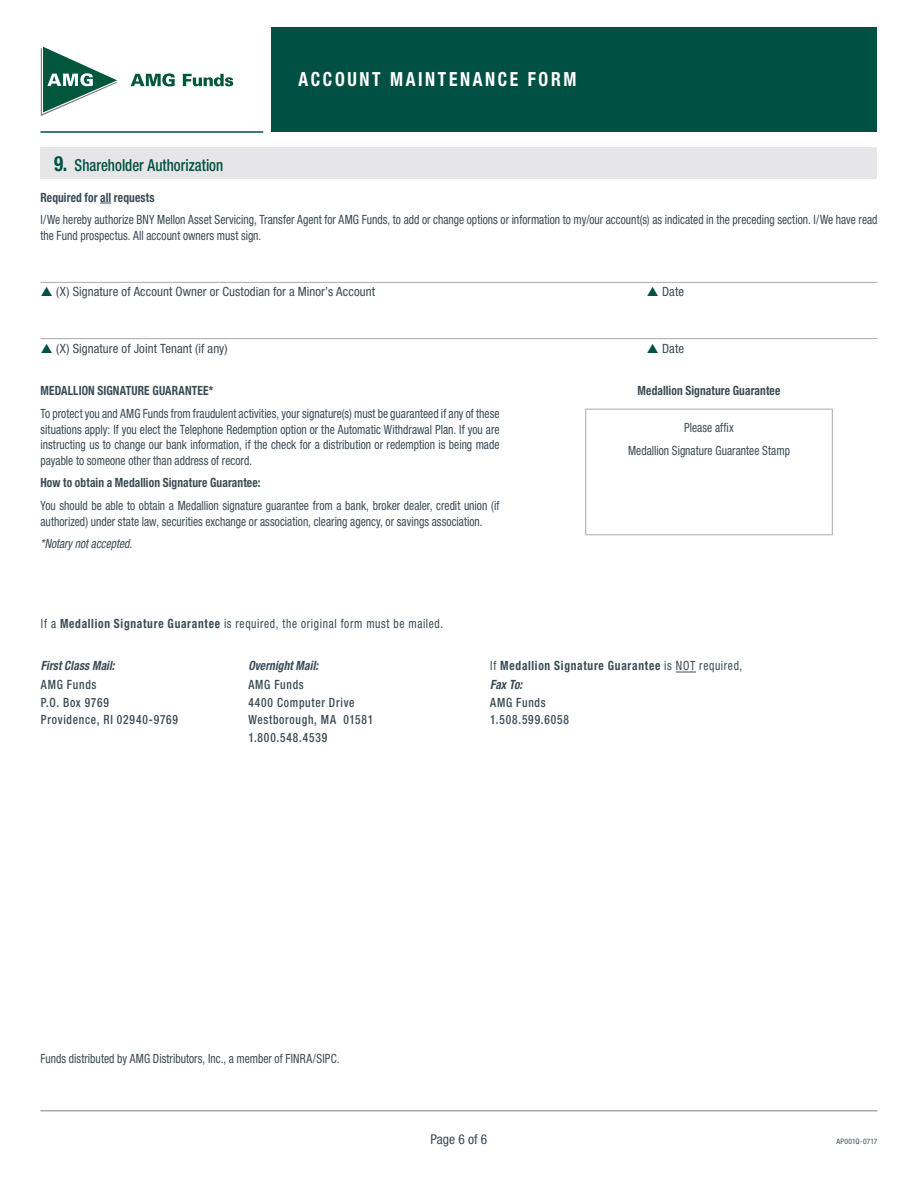
<style>
.page{position:relative;width:918px;height:1188px;background:#fff}
.page>*{position:absolute;margin:0;border:0;box-sizing:border-box;transform-origin:0 0}
.t1{font:700 condensed 19.5px "Helvetica Neue LT Std";letter-spacing:.15em;color:#fff;scale:.9 1}
.t2{font:500 condensed 16.5px "Helvetica Neue LT Std";color:#005143;scale:.9 1}
.t3{font:condensed 13.5px "Helvetica Neue LT Std";color:#3a4b54}
.t4{font:condensed 12.75px/15.8px "Helvetica Neue LT Std";letter-spacing:.005em;color:#3a4b54;scale:.9 1}
.t5{font:500 condensed 12.75px "Helvetica Neue LT Std";letter-spacing:.065em;color:#3a4b54;scale:.9 1}
.t6{font:700 condensed 12.75px "Helvetica Neue LT Std";letter-spacing:.01em;color:#3a4b54;scale:.9 1}
.t7{font:condensed 12.75px "Helvetica Neue LT Std";letter-spacing:.005em;color:#3a4b54}
.t8{font:condensed 12.75px "Helvetica Neue LT Std";letter-spacing:.055em;color:#3a4b54;scale:.9 1}
.t9{font:700 condensed 12.75px "Helvetica Neue LT Std";letter-spacing:.06em;color:#3a4b54;scale:.9 1}
.t10{font:italic 700 condensed 12.75px "Helvetica Neue LT Std";letter-spacing:.005em;color:#3a4b54;scale:.9 1}
.t11{font:italic condensed 12.75px "Helvetica Neue LT Std";color:#3a4b54;scale:.9 1}
.t12{font:condensed 7.5px "Helvetica Neue LT Std";letter-spacing:.02em;color:#3a4b54}
.s1{font-weight:700;font-size:21px}
.s2{font-weight:700}
.s3{font-weight:400}
</style>
<div class="page">
<div style="left:272px;top:27px;width:606px;height:105px;background:#005143"></div>
<hr style="left:40px;top:1110px;width:838px;height:2px;background:#a8aab0">
<hr style="left:40px;top:131px;width:223px;height:2px;background:#005143">
<svg style="left:41px;top:47px;width:76px;height:69px"></svg>
<svg style="left:131px;top:73px;width:44px;height:13px"></svg>
<svg style="left:183px;top:74px;width:50px;height:12px"></svg>
<hr style="left:40px;top:282px;width:838px;height:1px;background:#a8aab0">
<hr style="left:40px;top:338px;width:838px;height:1px;background:#a8aab0">
<div style="left:40px;top:148px;width:837px;height:31px;background:#e6e6e8"></div>
<div style="left:585px;top:409px;width:248px;height:126px;border:1px solid #a8aab0"></div>
<svg style="left:676px;top:672px;width:20px;height:1px"></svg>
<h1 class="t1" style="left:298px;top:68px;width:310px">ACCOUNT MAINTENANCE FORM</h1>
<p class="t2" style="left:54px;top:155px;width:190px"><span class="s1">9.</span> Shareholder Authorization</p>
<p class="t6" style="left:40px;top:189px;width:128px">Required for all requests</p>
<p class="t4" style="left:40px;top:212px;width:932px">I/We hereby authorize BNY Mellon Asset Servicing, Transfer Agent for AMG Funds, to add or change options or information to my/our account(s) as indicated in the preceding section. I/We have read the Fund prospectus. All account owners must sign.</p>
<p class="t7" style="left:56px;top:284px;width:321px">(X) Signature of Account Owner or Custodian for a Minor’s Account</p>
<p class="t7" style="left:662px;top:284px;width:24px">Date</p>
<p class="t7" style="left:56px;top:341px;width:173px">(X) Signature of Joint Tenant (if any)</p>
<p class="t7" style="left:662px;top:341px;width:24px">Date</p>
<p class="t6" style="left:40px;top:383px;width:194px">MEDALLION SIGNATURE GUARANTEE*</p>
<p class="t4" style="left:40px;top:405px;width:512px;text-align:justify">To protect you and AMG Funds from fraudulent activities, your signature(s) must be guaranteed if any of these situations apply: If you elect the Telephone Redemption option or the Automatic Withdrawal Plan. If you are instructing us to change our bank information, if the check for a distribution or redemption is being made payable to someone other than address of record.</p>
<p class="t6" style="left:40px;top:475px;width:246px">How to obtain a Medallion Signature Guarantee:</p>
<p class="t4" style="left:40px;top:498px;width:511px">You should be able to obtain a Medallion signature guarantee from a bank, broker dealer, credit union (if authorized) under state law, securities exchange or association, clearing agency, or savings association.</p>
<p class="t11" style="left:40px;top:536px;width:103px">*Notary not accepted.</p>
<p class="t6" style="left:638px;top:383px;width:160px">Medallion Signature Guarantee</p>
<p class="t4" style="left:628px;top:416px;width:181px;line-height:22.5px;text-align:center">Please affix<br>Medallion Signature Guarantee Stamp</p>
<p class="t8" style="left:41px;top:616px;width:449px">If a <span class="s2">Medallion Signature Guarantee</span> is required, the original form must be mailed.</p>
<p class="t10" style="left:41px;top:658px;width:83px">First Class Mail:</p>
<p class="t10" style="left:248px;top:658px;width:79px">Overnight Mail:</p>
<p class="t9" style="left:490px;top:658px;width:282px"><span class="s3">If</span> Medallion Signature Guarantee <span class="s3">is NOT required,</span></p>
<p class="t5" style="left:41px;top:677px;width:63px">AMG Funds</p>
<p class="t5" style="left:248px;top:677px;width:63px">AMG Funds</p>
<p class="t10" style="left:490px;top:677px;width:37px">Fax To:</p>
<p class="t5" style="left:41px;top:694px;width:77px">P.O. Box 9769</p>
<p class="t5" style="left:248px;top:694px;width:119px">4400 Computer Drive</p>
<p class="t5" style="left:490px;top:694px;width:63px">AMG Funds</p>
<p class="t5" style="left:41px;top:712px;width:154px">Providence, RI 02940-9769</p>
<p class="t5" style="left:248px;top:712px;width:140px">Westborough, MA 01581</p>
<p class="t5" style="left:490px;top:712px;width:89px">1.508.599.6058</p>
<p class="t5" style="left:248px;top:730px;width:89px">1.800.548.4539</p>
<p class="t4" style="left:40px;top:1050px;width:334px">Funds distributed by AMG Distributors, Inc., a member of FINRA/SIPC.</p>
<p class="t3" style="left:431px;top:1131px;width:58px">Page 6 of 6</p>
<p class="t12" style="left:837px;top:1137px;width:42px">AP001Q-0717</p>
</div>
